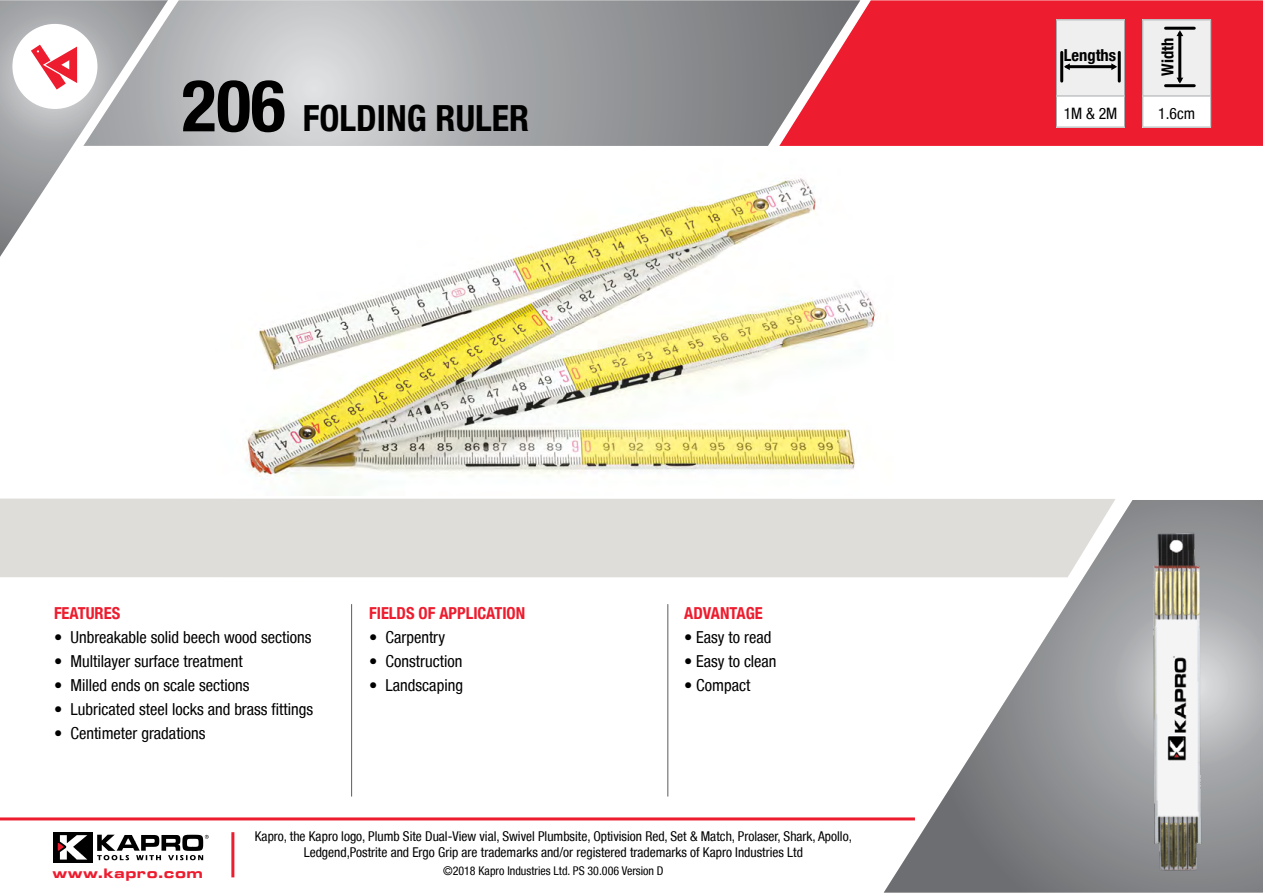
<style>
.page{position:relative;width:1263px;height:893px;background:#fff}
.page>*{position:absolute;margin:0;border:0;box-sizing:border-box;transform-origin:0 0}
.t1{font:700 condensed 36px "Helvetica Neue LT";color:#000}
.t2{font:condensed 16.5px "Helvetica Neue LT";color:#000}
.t3{font:700 condensed 16.5px "Helvetica Neue LT";color:#ed1c2e}
.t4{font:700 condensed 16.5px "Helvetica Neue LT";color:#000}
.t5{font:condensed 15.75px "Helvetica Neue LT";color:#000}
.t6{font:700 expanded 14.25px "Microgramma LT";letter-spacing:.08em;color:#ed1c2e}
.t7{font:condensed 13.5px/16.2px "Helvetica Neue LT";color:#000;text-align:center}
.t8{font:condensed 12px "Helvetica Neue LT";color:#000}
.s1{font-size:72px}
</style>
<div class="page">
<svg style="left:884px;top:500px;width:379px;height:393px"></svg>
<svg style="left:202px;top:0;width:577px;height:146px;background:#aaacae"></svg>
<svg style="left:0;top:0;width:202px;height:257px"></svg>
<div style="left:0;top:499px;width:1115px;height:78px;background:#deddda"></div>
<svg style="left:779px;top:0;width:484px;height:146px;background:#e22b3b"></svg>
<hr style="left:0;top:817px;width:915px;height:3px;background:#ed1c2e">
<div style="left:12px;top:24px;width:85px;height:85px;background:#fff;border-radius:50%"></div>
<hr style="left:231px;top:832px;width:3px;height:45px;background:#ed1c2e">
<svg style="left:97px;top:835px;width:112px;height:25px"></svg>
<div style="left:53px;top:832px;width:40px;height:30px;background:#000"></div>
<svg style="left:58px;top:835px;width:29px;height:24px"></svg>
<hr style="left:351px;top:604px;width:1px;height:192px;background:#6d6e71">
<hr style="left:667px;top:604px;width:1px;height:192px;background:#6d6e71">
<svg style="left:31px;top:45px;width:46px;height:45px"></svg>
<img style="left:246px;top:178px;width:630px;height:318px">
<div style="left:1143px;top:20px;width:68px;height:76px;background:#efeff0"></div>
<div style="left:1143px;top:96px;width:68px;height:31px;background:#fff"></div>
<hr style="left:1142px;top:19px;width:69px;height:1px;background:#a7a9ac">
<hr style="left:1142px;top:20px;width:1px;height:76px;background:#a7a9ac">
<hr style="left:1210px;top:20px;width:1px;height:76px;background:#a7a9ac">
<hr style="left:1142px;top:96px;width:69px;height:1px;background:#a7a9ac">
<hr style="left:1142px;top:96px;width:1px;height:31px;background:#a7a9ac">
<hr style="left:1210px;top:96px;width:1px;height:31px;background:#a7a9ac">
<hr style="left:1142px;top:127px;width:69px;height:1px;background:#a7a9ac">
<div style="left:1056px;top:20px;width:68px;height:76px;background:#efeff0"></div>
<div style="left:1056px;top:96px;width:68px;height:31px;background:#fff"></div>
<hr style="left:1056px;top:19px;width:69px;height:1px;background:#a7a9ac">
<hr style="left:1056px;top:20px;width:1px;height:76px;background:#a7a9ac">
<hr style="left:1124px;top:20px;width:1px;height:76px;background:#a7a9ac">
<hr style="left:1056px;top:96px;width:69px;height:1px;background:#a7a9ac">
<hr style="left:1056px;top:96px;width:1px;height:31px;background:#a7a9ac">
<hr style="left:1124px;top:96px;width:1px;height:31px;background:#a7a9ac">
<hr style="left:1056px;top:127px;width:69px;height:1px;background:#a7a9ac">
<hr style="left:1165px;top:27px;width:29px;height:3px;background:#000">
<hr style="left:1165px;top:84px;width:29px;height:3px;background:#000">
<hr style="left:1178px;top:33px;width:3px;height:48px;background:#000">
<svg style="left:1176px;top:78px;width:7px;height:6px"></svg>
<svg style="left:1176px;top:30px;width:7px;height:6px"></svg>
<hr style="left:1118px;top:52px;width:3px;height:29px;background:#000">
<hr style="left:1060px;top:52px;width:3px;height:29px;background:#000">
<hr style="left:1066px;top:65px;width:48px;height:3px;background:#000">
<svg style="left:1064px;top:63px;width:6px;height:7px"></svg>
<svg style="left:1111px;top:63px;width:6px;height:7px"></svg>
<img style="left:1138px;top:523px;width:80px;height:366px">
<h1 class="t1" style="left:182px;top:97px;width:349px"><span class="s1">206</span> FOLDING RULER</h1>
<p class="t3" style="left:54px;top:603px;width:68px">FEATURES</p>
<p class="t2" style="left:54px;top:627px;width:259px">• Unbreakable solid beech wood sections</p>
<p class="t2" style="left:54px;top:651px;width:190px">• Multilayer surface treatment</p>
<p class="t2" style="left:54px;top:675px;width:197px">• Milled ends on scale sections</p>
<p class="t2" style="left:54px;top:699px;width:261px">• Lubricated steel locks and brass fittings</p>
<p class="t2" style="left:54px;top:723px;width:153px">• Centimeter gradations</p>
<p class="t3" style="left:369px;top:603px;width:158px">FIELDS OF APPLICATION</p>
<p class="t2" style="left:369px;top:627px;width:78px">• Carpentry</p>
<p class="t2" style="left:369px;top:651px;width:95px">• Construction</p>
<p class="t2" style="left:369px;top:675px;width:95px">• Landscaping</p>
<p class="t3" style="left:684px;top:603px;width:80px">ADVANTAGE</p>
<p class="t2" style="left:684px;top:627px;width:89px">• Easy to read</p>
<p class="t2" style="left:684px;top:651px;width:94px">• Easy to clean</p>
<p class="t2" style="left:684px;top:675px;width:68px">• Compact</p>
<p class="t6" style="left:53px;top:863px;width:151px">www.kapro.com</p>
<p class="t7" style="left:255px;top:828px;width:599px">Kapro, the Kapro logo, Plumb Site Dual-View vial, Swivel Plumbsite, Optivision Red, Set &amp; Match, Prolaser, Shark, Apollo,<br>Ledgend,Postrite and Ergo Grip are trademarks and/or registered trademarks of Kapro Industries Ltd</p>
<p class="t8" style="left:443px;top:864px;width:222px">©2018 Kapro Industries Ltd. PS 30.006 Version D</p>
<p class="t4" style="left:1064px;top:45px;width:54px">Lengths</p>
<p class="t4" style="left:1158px;top:76px;width:39px;rotate:-90deg">Width</p>
<p class="t5" style="left:1064px;top:104px;width:55px">1M &amp; 2M</p>
<p class="t5" style="left:1158px;top:104px;width:38px">1.6cm</p>
</div>
